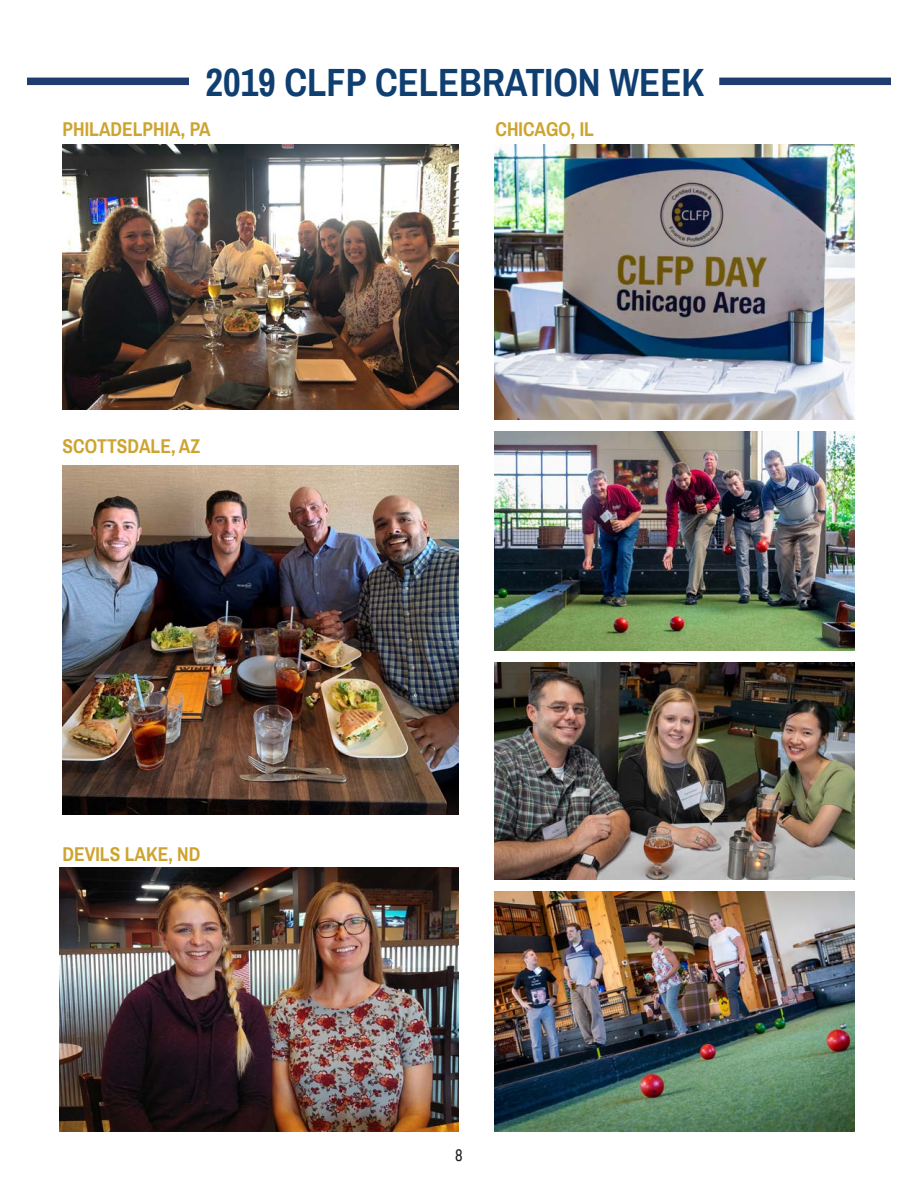
<style>
.page{position:relative;width:918px;height:1188px;background:#fff}
.page>*{position:absolute;margin:0;border:0;box-sizing:border-box;transform-origin:0 0}
.t1{font:700 38.55px "Archivo Narrow";color:#0f3e71}
.t2{font:700 19.5px "Archivo Narrow";color:#cea430}
.t3{font:16.5px "Archivo Narrow";color:#231f20}
</style>
<div class="page">
<img style="left:494px;top:145px;width:361px;height:274px">
<img style="left:63px;top:145px;width:396px;height:264px">
<img style="left:63px;top:465px;width:396px;height:350px">
<img style="left:494px;top:663px;width:361px;height:216px">
<img style="left:494px;top:892px;width:361px;height:240px">
<img style="left:494px;top:431px;width:361px;height:219px">
<img style="left:59px;top:868px;width:400px;height:264px">
<div style="left:719px;top:78px;width:172px;height:7px;background:#1f3c71"></div>
<div style="left:27px;top:78px;width:162px;height:7px;background:#1f3c71"></div>
<p class="t1" style="left:206px;top:56px;width:500px">2019 CLFP CELEBRATION WEEK</p>
<p class="t2" style="left:63px;top:116px;width:150px">PHILADELPHIA, PA</p>
<p class="t2" style="left:63px;top:432px;width:139px">SCOTTSDALE, AZ</p>
<p class="t2" style="left:63px;top:840px;width:139px">DEVILS LAKE, ND</p>
<p class="t2" style="left:495px;top:116px;width:100px">CHICAGO, IL</p>
<p class="t3" style="left:455px;top:1144px;width:9px">8</p>
</div>
